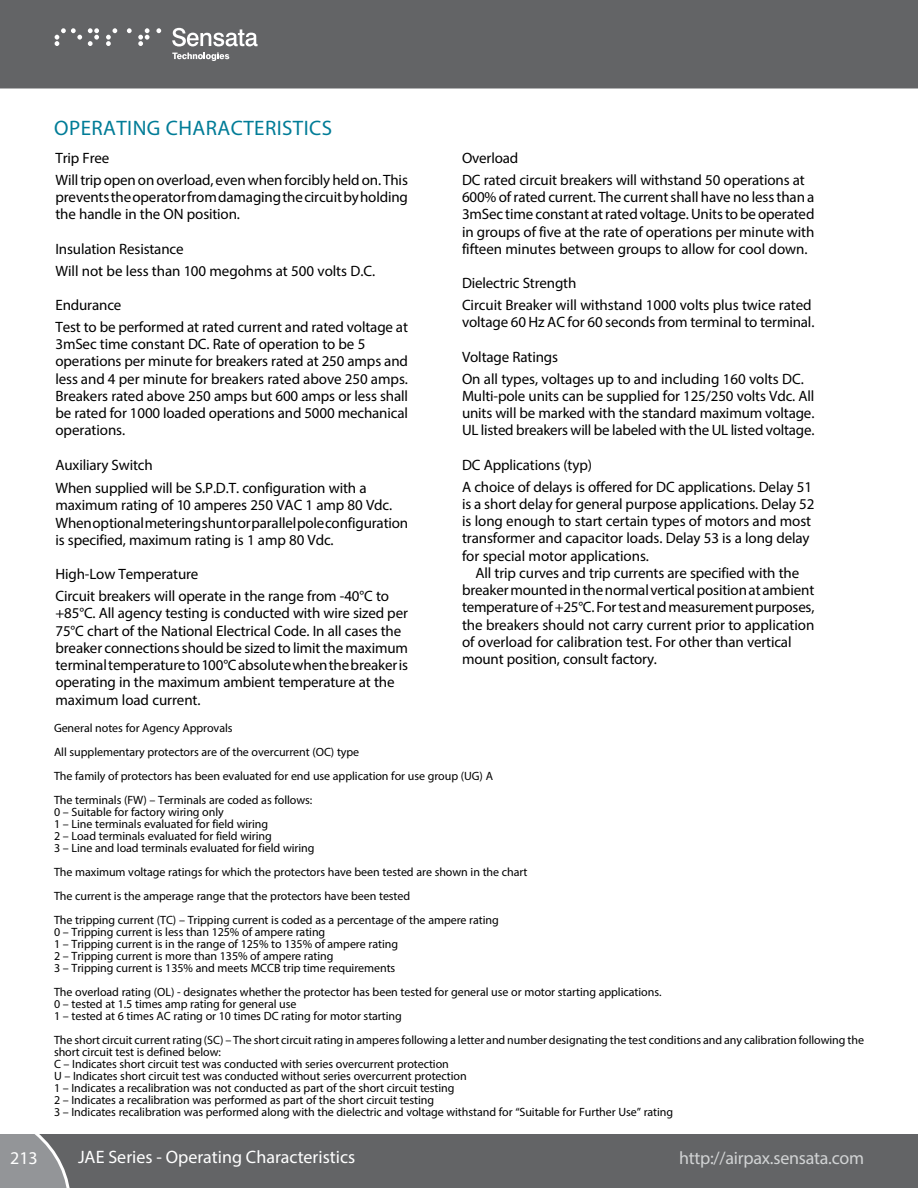
<style>
.page{position:relative;width:918px;height:1188px;background:#fff}
.page>*{position:absolute;margin:0;border:0;box-sizing:border-box;transform-origin:0 0}
.t1{font:21px "Myriad Pro";letter-spacing:.02em;color:#007c97}
.t2{font:18px "Myriad Pro";color:#fff}
.t3{font:18px "Myriad Pro";letter-spacing:-.015em;color:#d1d3d4}
.t4{font:15px/17.2px "Myriad Pro";letter-spacing:-.01em;color:#000}
.t5{font:12px/12px "Myriad Pro";letter-spacing:-.005em;color:#000}
</style>
<div class="page">
<div style="left:73px;top:1134px;width:845px;height:54px;background:#636466"></div>
<div style="left:0;top:0;width:918px;height:89px;background:#636466"></div>
<svg style="left:0;top:1134px;width:73px;height:54px;background:#8e9092"></svg>
<svg style="left:172px;top:28px;width:86px;height:33px"></svg>
<svg style="left:88px;top:28px;width:11px;height:18px"></svg>
<svg style="left:106px;top:28px;width:11px;height:18px"></svg>
<svg style="left:138px;top:28px;width:12px;height:18px"></svg>
<svg style="left:156px;top:28px;width:5px;height:5px"></svg>
<svg style="left:55px;top:28px;width:27px;height:18px"></svg>
<svg style="left:127px;top:28px;width:5px;height:5px"></svg>
<h1 class="t1" style="left:54px;top:115px;width:279px">OPERATING CHARACTERISTICS</h1>
<p class="t4" style="left:56px;top:147px;width:354px;line-height:21.8px">Trip Free<br>Will trip open on overload, even when forcibly held on. This</p>
<p class="t4" style="left:56px;top:188px;width:354px">prevents the operator from damaging the circuit by holding the handle in the ON position.</p>
<p class="t4" style="left:56px;top:238px;width:321px;line-height:21.8px">Insulation Resistance<br>Will not be less than 100 megohms at 500 volts D.C.</p>
<p class="t4" style="left:56px;top:294px;width:354px;line-height:21.8px">Endurance<br>Test to be performed at rated current and rated voltage at</p>
<p class="t4" style="left:56px;top:335px;width:354px">3mSec time constant DC. Rate of operation to be 5 operations per minute for breakers rated at 250 amps and less and 4 per minute for breakers rated above 250 amps.<br>Breakers rated above 250 amps but 600 amps or less shall be rated for 1000 loaded operations and 5000 mechanical operations.</p>
<p class="t4" style="left:56px;top:453px;width:313px;line-height:23.2px">Auxiliary Switch<br>When supplied will be S.P.D.T. configuration with a</p>
<p class="t4" style="left:56px;top:497px;width:354px">maximum rating of 10 amperes 250 VAC 1 amp 80 Vdc.<br>When optional metering shunt or parallel pole configuration is specified, maximum rating is 1 amp 80 Vdc.</p>
<p class="t4" style="left:56px;top:563px;width:335px;line-height:21.8px">High-Low Temperature<br>Circuit breakers will operate in the range from -40°C to</p>
<p class="t4" style="left:56px;top:605px;width:354px">+85°C. All agency testing is conducted with wire sized per 75°C chart of the National Electrical Code. In all cases the breaker connections should be sized to limit the maximum terminal temperature to 100°C absolute when the breaker is operating in the maximum ambient temperature at the maximum load current.</p>
<p class="t4" style="left:462px;top:147px;width:344px;line-height:21.8px">Overload<br>DC rated circuit breakers will withstand 50 operations at</p>
<p class="t4" style="left:462px;top:188px;width:354px;text-align:justify">600% of rated current. The current shall have no less than a 3mSec time constant at rated voltage. Units to be operated in groups of five at the rate of operations per minute with fifteen minutes between groups to allow for cool down.</p>
<p class="t4" style="left:462px;top:272px;width:351px;line-height:21.8px">Dielectric Strength<br>Circuit Breaker will withstand 1000 volts plus twice rated</p>
<p class="t4" style="left:462px;top:314px;width:354px">voltage 60 Hz AC for 60 seconds from terminal to terminal.</p>
<p class="t4" style="left:462px;top:346px;width:343px;line-height:21.8px">Voltage Ratings<br>On all types, voltages up to and including 160 volts DC.</p>
<p class="t4" style="left:462px;top:387px;width:354px;text-align:justify">Multi-pole units can be supplied for 125/250 volts Vdc. All units will be marked with the standard maximum voltage.<br>UL listed breakers will be labeled with the UL listed voltage.</p>
<p class="t4" style="left:462px;top:454px;width:352px;line-height:21.8px">DC Applications (typ)<br>A choice of delays is offered for DC applications. Delay 51</p>
<p class="t4" style="left:462px;top:495px;width:354px">is a short delay for general purpose applications. Delay 52 is long enough to start certain types of motors and most transformer and capacitor loads. Delay 53 is a long delay for special motor applications.</p>
<p class="t4" style="left:462px;top:564px;width:354px;text-indent:14px">All trip curves and trip currents are specified with the breaker mounted in the normal vertical position at ambient temperature of +25°C. For test and measurement purposes, the breakers should not carry current prior to application of overload for calibration test. For other than vertical mount position, consult factory.</p>
<p class="t5" style="left:54px;top:715px;width:441px;line-height:24px">General notes for Agency Approvals<br>All supplementary protectors are of the overcurrent (OC) type<br>The family of protectors has been evaluated for end use application for use group (UG) A The terminals (FW) – Terminals are coded as follows:</p>
<p class="t5" style="left:54px;top:805px;width:262px">0 – Suitable for factory wiring only<br>1 – Line terminals evaluated for field wiring<br>2 – Load terminals evaluated for field wiring<br>3 – Line and load terminals evaluated for field wiring</p>
<p class="t5" style="left:54px;top:859px;width:475px;line-height:24px">The maximum voltage ratings for which the protectors have been tested are shown in the chart<br>The current is the amperage range that the protectors have been tested<br>The tripping current (TC) – Tripping current is coded as a percentage of the ampere rating</p>
<p class="t5" style="left:54px;top:925px;width:346px">0 – Tripping current is less than 125% of ampere rating<br>1 – Tripping current is in the range of 125% to 135% of ampere rating 2 – Tripping current is more than 135% of ampere rating<br>3 – Tripping current is 135% and meets MCCB trip time requirements</p>
<p class="t5" style="left:54px;top:985px;width:609px">The overload rating (OL) - designates whether the protector has been tested for general use or motor starting applications.<br>0 – tested at 1.5 times amp rating for general use<br>1 – tested at 6 times AC rating or 10 times DC rating for motor starting</p>
<p class="t5" style="left:54px;top:1033px;width:812px">The short circuit current rating (SC) – The short circuit rating in amperes following a letter and number designating the test conditions and any calibration following the short circuit test is defined below:<br>C – Indicates short circuit test was conducted with series overcurrent protection<br>U – Indicates short circuit test was conducted without series overcurrent protection<br>1 – Indicates a recalibration was not conducted as part of the short circuit testing<br>2 – Indicates a recalibration was performed as part of the short circuit testing<br>3 – Indicates recalibration was performed along with the dielectric and voltage withstand for “Suitable for Further Use” rating</p>
<p class="t2" style="left:10px;top:1147px;width:29px">213</p>
<p class="t2" style="left:78px;top:1146px;width:279px">JAE Series - Operating Characteristics</p>
<p class="t3" style="left:679px;top:1147px;width:187px">http://airpax.sensata.com</p>
</div>
